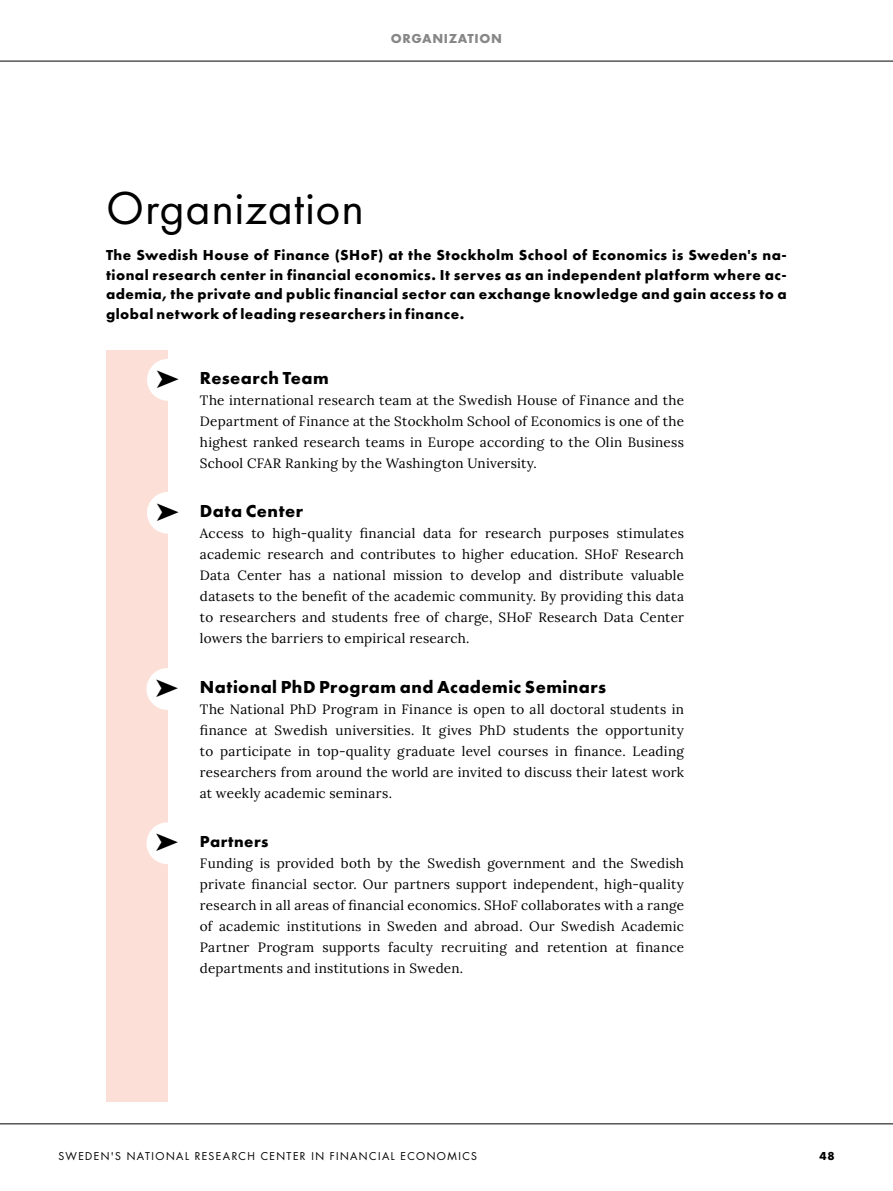
<style>
.page{position:relative;width:893px;height:1191px;background:#fff}
.page>*{position:absolute;margin:0;border:0;box-sizing:border-box;transform-origin:0 0}
.t1{font:48px "Futura PT";letter-spacing:.015em;color:#000}
.t2{font:700 18px "Futura PT";letter-spacing:.025em;color:#000}
.t3{font:700 16.5px "Futura PT";letter-spacing:.03em;color:#000}
.t4{font:700 15px/19.5px "Futura PT";letter-spacing:.035em;color:#000;text-align:justify}
.t5{font:13.5px/21px "Lora";letter-spacing:.02em;color:#000;text-align:justify}
.t6{font:700 13.5px "Futura PT";letter-spacing:.045em;color:#878787}
.t7{font:700 12px "Futura PT";color:#000}
.t8{font:10.5px "Futura Std";letter-spacing:.135em;color:#000}
</style>
<div class="page">
<hr style="left:0;top:61px;width:893px;height:1px;background:#000">
<hr style="left:0;top:1123px;width:893px;height:1px;background:#000">
<div style="left:106px;top:350px;width:61px;height:751px;background:#fce0d7"></div>
<div style="left:147px;top:359px;width:42px;height:42px;background:#fff;border-radius:50%"></div>
<div style="left:147px;top:492px;width:42px;height:42px;background:#fff;border-radius:50%"></div>
<div style="left:147px;top:668px;width:41px;height:42px;background:#fff;border-radius:50%"></div>
<div style="left:147px;top:822px;width:41px;height:42px;background:#fff;border-radius:50%"></div>
<p class="t6" style="left:391px;top:29px;width:113px">ORGANIZATION</p>
<h1 class="t1" style="left:106px;top:179px;width:259px">Organization</h1>
<p class="t4" style="left:106px;top:245px;width:682px">The Swedish House of Finance (SHoF) at the Stockholm School of Economics is Sweden's na&shy;tional research center in financial economics. It serves as an independent platform where ac&shy;ademia, the private and public financial sector can exchange knowledge and gain access to a global network of leading researchers in finance.</p>
<h2 class="t2" style="left:200px;top:366px;width:130px">Research Team</h2>
<p class="t5" style="left:200px;top:388px;width:486px">The international research team at the Swedish House of Finance and the Department of Finance at the Stockholm School of Economics is one of the highest ranked research teams in Europe according to the Olin Business School CFAR Ranking by the Washington University.</p>
<h2 class="t2" style="left:200px;top:499px;width:105px">Data Center</h2>
<p class="t5" style="left:200px;top:522px;width:486px">Access to high-quality financial data for research purposes stimulates academic research and contributes to higher education. SHoF Research Data Center has a national mission to develop and distribute valuable datasets to the benefit of the academic community. By providing this data to researchers and students free of charge, SHoF Research Data Center lowers the barriers to empirical research.</p>
<h2 class="t2" style="left:200px;top:675px;width:408px">National PhD Program and Academic Seminars</h2>
<p class="t5" style="left:200px;top:697px;width:486px">The National PhD Program in Finance is open to all doctoral students in finance at Swedish universities. It gives PhD students the opportunity to participate in top-quality graduate level courses in finance. Leading researchers from around the world are invited to discuss their latest work at weekly academic seminars.</p>
<p class="t3" style="left:200px;top:831px;width:70px">Partners</p>
<p class="t5" style="left:200px;top:852px;width:486px">Funding is provided both by the Swedish government and the Swedish private financial sector. Our partners support independent, high-quality research in all areas of financial economics. SHoF collaborates with a range of academic institutions in Sweden and abroad. Our Swedish Academic Partner Program supports faculty recruiting and retention at finance departments and institutions in Sweden.</p>
<p class="t8" style="left:58px;top:1149px;width:420px">SWEDEN'S NATIONAL RESEARCH CENTER IN FINANCIAL ECONOMICS</p>
<p class="t7" style="left:820px;top:1148px;width:16px">48</p>
</div>
